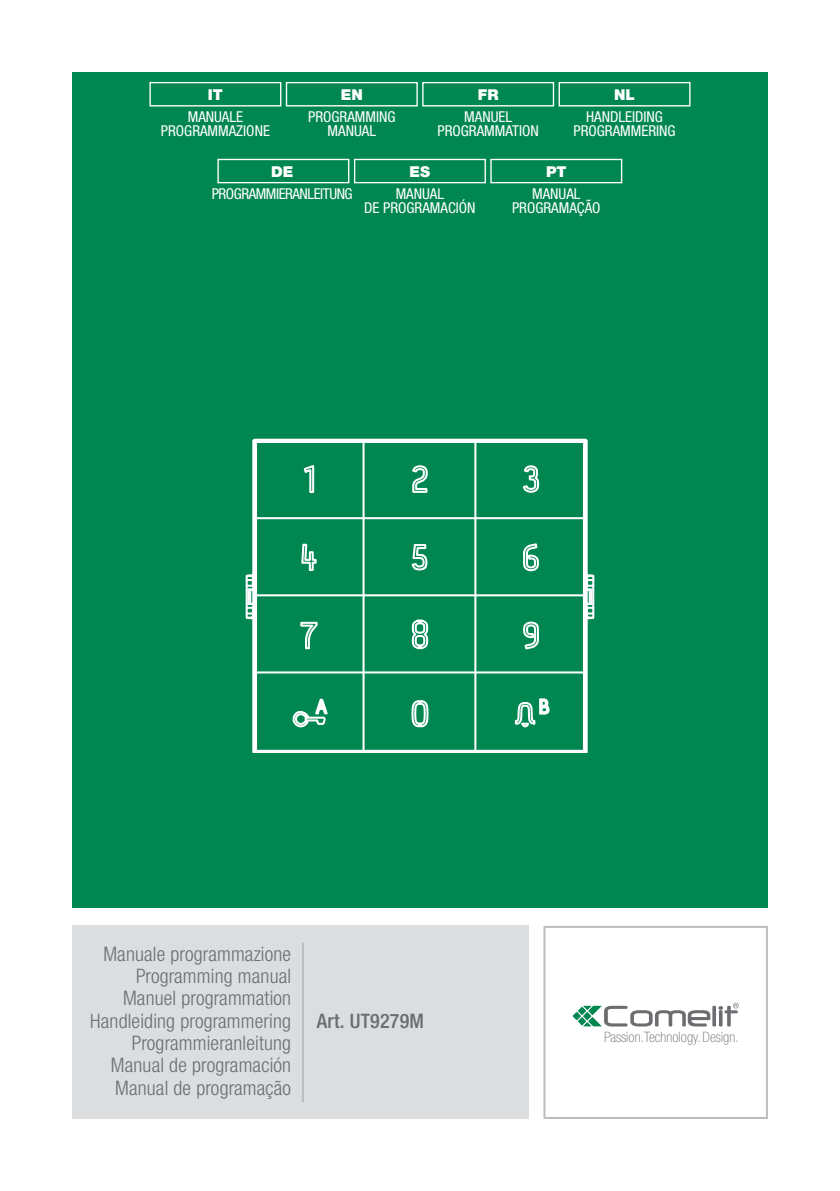
<style>
.page{position:relative;width:840px;height:1191px;background:#fff}
.page>*{position:absolute;margin:0;border:0;box-sizing:border-box;transform-origin:0 0}
.t1{font:300 condensed 20px/22.2px "Helvetica Neue LTW1 G";letter-spacing:.01em;color:#6c6d70;text-align:right}
.t2{font:500 condensed 20px "Helvetica Neue LTW1 G";letter-spacing:.01em;color:#6c6d70}
.t3{font:condensed 15px/14px "Helvetica Neue LTW1 G";color:#fff;text-align:center}
.t4{font:condensed 15px "Helvetica Neue LTW1 G";letter-spacing:-.03em;color:#fff}
.t5{font:900 15px "Helvetica Neue LTW1 G";color:#fff}
.t6{font:100 condensed 14.4px "Helvetica Neue LTW1 G";letter-spacing:.005em;color:#6c6d70}
</style>
<div class="page">
<div style="left:72px;top:72px;width:695px;height:835px;background:#008751"></div>
<div style="left:149px;top:82px;width:132px;height:24px;border:1px solid #fff"></div>
<div style="left:286px;top:82px;width:131px;height:24px;border:1px solid #fff"></div>
<div style="left:422px;top:82px;width:132px;height:24px;border:1px solid #fff"></div>
<div style="left:354px;top:159px;width:131px;height:24px;border:1px solid #fff"></div>
<div style="left:558px;top:82px;width:132px;height:24px;border:1px solid #fff"></div>
<div style="left:490px;top:159px;width:132px;height:24px;border:1px solid #fff"></div>
<div style="left:217px;top:159px;width:132px;height:24px;border:1px solid #fff"></div>
<div style="left:72px;top:925px;width:457px;height:193px;background:#dcdddf"></div>
<div style="left:543px;top:926px;width:224px;height:193px;border:2px solid #bcbdc0"></div>
<svg style="left:572px;top:1011px;width:9px;height:9px"></svg>
<svg style="left:577px;top:1017px;width:9px;height:8px"></svg>
<svg style="left:577px;top:1006px;width:9px;height:9px"></svg>
<svg style="left:582px;top:1002px;width:156px;height:24px"></svg>
<svg style="left:245px;top:542px;width:349px;height:109px"></svg>
<svg style="left:253px;top:439px;width:333px;height:313px"></svg>
<hr style="left:362px;top:441px;width:2px;height:311px;background:#fff">
<hr style="left:474px;top:441px;width:2px;height:311px;background:#fff">
<hr style="left:255px;top:517px;width:329px;height:2px;background:#fff">
<hr style="left:255px;top:594px;width:329px;height:2px;background:#fff">
<hr style="left:255px;top:671px;width:329px;height:2px;background:#fff">
<hr style="left:302px;top:942px;width:2px;height:160px;background:#bcbdc0">
<p class="t5" style="left:208px;top:86px;width:17px">IT</p>
<p class="t3" style="left:161px;top:110px;width:110px">MANUALE<br>PROGRAMMAZIONE</p>
<p class="t5" style="left:340px;top:86px;width:23px">EN</p>
<p class="t3" style="left:308px;top:110px;width:89px">PROGRAMMING<br>MANUAL</p>
<p class="t5" style="left:477px;top:86px;width:22px">FR</p>
<p class="t3" style="left:437px;top:110px;width:103px">MANUEL<br>PROGRAMMATION</p>
<p class="t5" style="left:613px;top:86px;width:22px">NL</p>
<p class="t3" style="left:573px;top:110px;width:103px">HANDLEIDING<br>PROGRAMMERING</p>
<p class="t5" style="left:271px;top:163px;width:24px">DE</p>
<p class="t4" style="left:212px;top:185px;width:142px">PROGRAMMIERANLEITUNG</p>
<p class="t5" style="left:409px;top:163px;width:22px">ES</p>
<p class="t3" style="left:364px;top:187px;width:113px">MANUAL<br>DE PROGRAMACIÓN</p>
<p class="t5" style="left:545px;top:163px;width:22px">PT</p>
<p class="t3" style="left:512px;top:187px;width:90px">MANUAL<br>PROGRAMAÇÃO</p>
<p class="t1" style="left:103px;top:942px;width:189px">Manuale programmazione</p>
<p class="t1" style="left:123px;top:965px;width:169px">Programming manual<br>Manuel programmation</p>
<p class="t1" style="left:90px;top:1009px;width:202px">Handleiding programmering</p>
<p class="t2" style="left:317px;top:1008px;width:109px">Art. UT9279M</p>
<p class="t1" style="left:132px;top:1032px;width:161px">Programmieranleitung</p>
<p class="t1" style="left:111px;top:1054px;width:182px">Manual de programación</p>
<p class="t1" style="left:115px;top:1076px;width:177px">Manual de programação</p>
<p class="t6" style="left:603px;top:1029px;width:136px">Passion.Technology.Design.</p>
</div>
